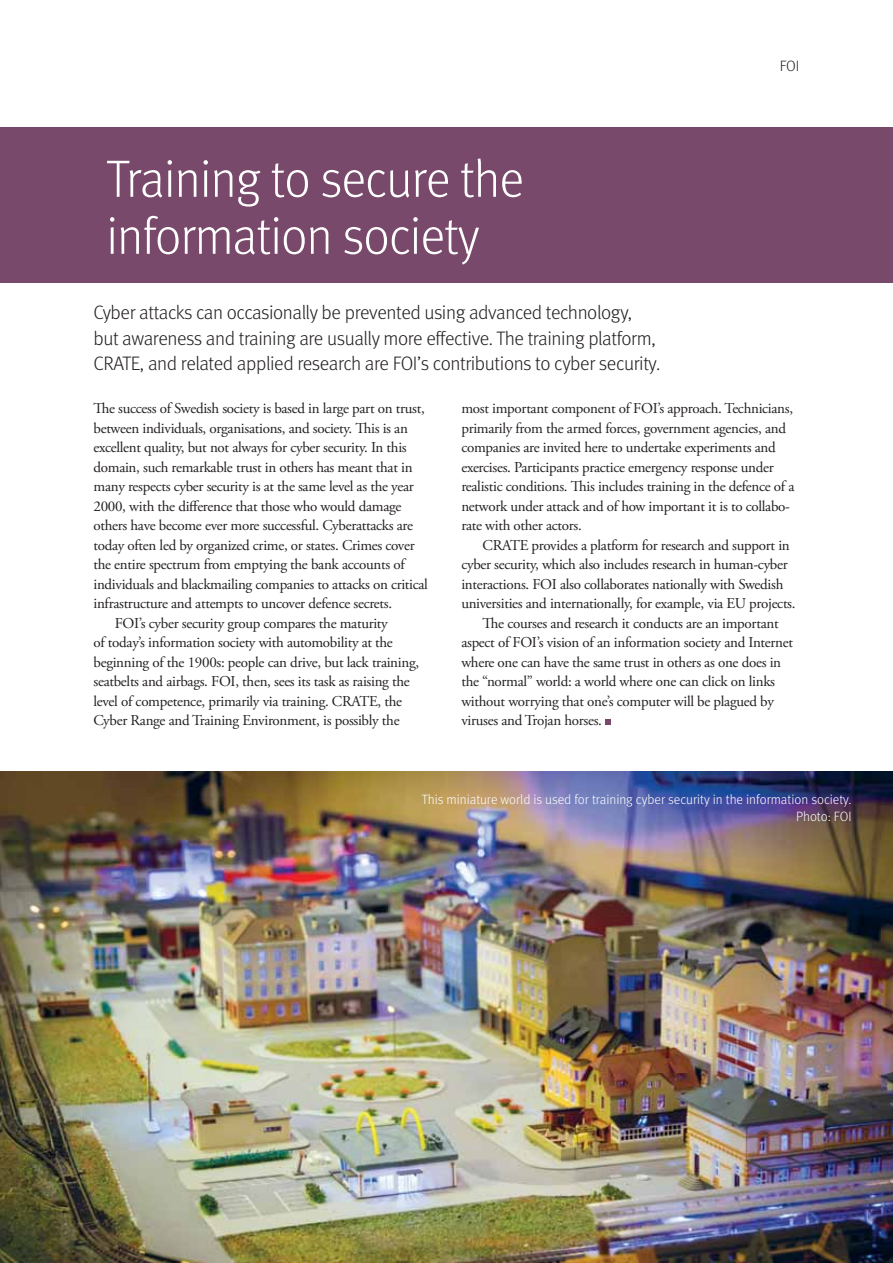
<style>
.page{position:relative;width:893px;height:1263px;background:#fff}
.page>*{position:absolute;margin:0;border:0;box-sizing:border-box;transform-origin:0 0}
.t1{font:300 52.5px/57px "Meta";letter-spacing:-.02em;color:#fff}
.t2{font:300 19.5px/25.5px "Meta";letter-spacing:-.02em;color:#231f20}
.t3{font:15px/19.5px "Adobe Garamond Pro";letter-spacing:-.02em;color:#231f20}
.t4{font:300 15px "Meta";color:#231f20}
.t5{font:300 13.5px/16.5px "Meta";color:#fff;text-align:right}
</style>
<div class="page">
<img style="left:0;top:772px;width:893px;height:491px">
<div style="left:0;top:127px;width:893px;height:156px;background:#78496a"></div>
<svg style="left:605px;top:719px;width:6px;height:6px"></svg>
<h1 class="t1" style="left:106px;top:154px;width:419px">Training to secure the information society</h1>
<h2 class="t2" style="left:93px;top:301px;width:568px">Cyber attacks can occasionally be prevented using advanced technology, but awareness and training are usually more effective. The training platform,<br>CRATE, and related applied research are FOI’s contributions to cyber security.</h2>
<p class="t4" style="left:780px;top:61px;width:21px">FOI</p>
<p class="t3" style="left:93px;top:400px;width:333px">The success of Swedish society is based in large part on trust,</p>
<p class="t3" style="left:93px;top:420px;width:316px">between individuals, organisations, and society. This is an</p>
<p class="t3" style="left:93px;top:439px;width:315px">excellent quality, but not always for cyber security. In this</p>
<p class="t3" style="left:93px;top:459px;width:321px">domain, such remarkable trust in others has meant that in</p>
<p class="t3" style="left:93px;top:478px;width:322px">many respects cyber security is at the same level as the year</p>
<p class="t3" style="left:93px;top:498px;width:309px">2000, with the difference that those who would damage</p>
<p class="t3" style="left:93px;top:517px;width:321px">others have become ever more successful. Cyberattacks are</p>
<p class="t3" style="left:93px;top:537px;width:323px">today often led by organized crime, or states. Crimes cover</p>
<p class="t3" style="left:93px;top:556px;width:313px">the entire spectrum from emptying the bank accounts of</p>
<p class="t3" style="left:93px;top:576px;width:336px">individuals and blackmailing companies to attacks on critical</p>
<p class="t3" style="left:93px;top:595px;width:300px">infrastructure and attempts to uncover defence secrets.</p>
<p class="t3" style="left:115px;top:615px;width:275px">FOI’s cyber security group compares the maturity</p>
<p class="t3" style="left:93px;top:634px;width:301px">of today’s information society with automobility at the</p>
<p class="t3" style="left:93px;top:654px;width:327px">beginning of the 1900s: people can drive, but lack training,</p>
<p class="t3" style="left:93px;top:673px;width:318px">seatbelts and airbags. FOI, then, sees its task as raising the</p>
<p class="t3" style="left:93px;top:693px;width:310px">level of competence, primarily via training. CRATE, the</p>
<p class="t3" style="left:93px;top:712px;width:308px">Cyber Range and Training Environment, is possibly the</p>
<p class="t3" style="left:461px;top:400px;width:335px">most important component of FOI’s approach. Technicians, primarily from the armed forces, government agencies, and companies are invited here to undertake experiments and exercises. Participants practice emergency response under realistic conditions. This includes training in the defence of a network under attack and of how important it is to collabo&shy;rate with other actors.</p>
<p class="t3" style="left:483px;top:537px;width:309px">CRATE provides a platform for research and support in</p>
<p class="t3" style="left:461px;top:556px;width:328px">cyber security, which also includes research in human-cyber</p>
<p class="t3" style="left:461px;top:576px;width:323px">interactions. FOI also collaborates nationally with Swedish</p>
<p class="t3" style="left:461px;top:595px;width:336px">universities and internationally, for example, via EU projects.</p>
<p class="t3" style="left:483px;top:615px;width:297px">The courses and research it conducts are an important</p>
<p class="t3" style="left:461px;top:634px;width:333px">aspect of FOI’s vision of an information society and Internet</p>
<p class="t3" style="left:461px;top:654px;width:321px">where one can have the same trust in others as one does in</p>
<p class="t3" style="left:461px;top:673px;width:315px">the “normal” world: a world where one can click on links</p>
<p class="t3" style="left:461px;top:693px;width:314px">without worrying that one’s computer will be plagued by</p>
<p class="t3" style="left:461px;top:712px;width:142px">viruses and Trojan horses.</p>
<p class="t5" style="left:422px;top:793px;width:431px">This miniature world is used for training cyber security in the information society.<br>Photo: FOI</p>
</div>
